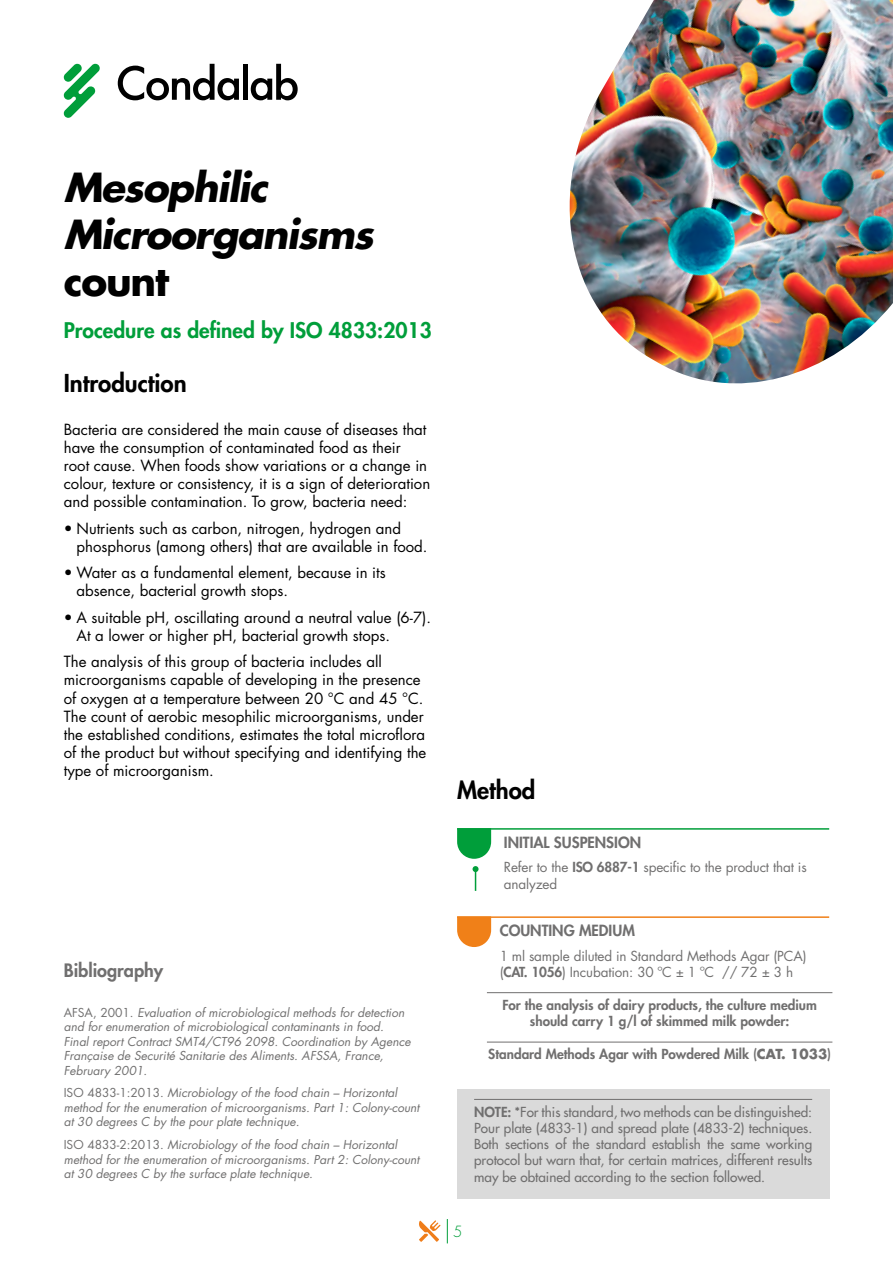
<style>
.page{position:relative;width:893px;height:1263px;background:#fff}
.page>*{position:absolute;margin:0;border:0;box-sizing:border-box;transform-origin:0 0}
.t1{font:italic 700 39px/46.8px "Futura Std";letter-spacing:-.03em;color:#000}
.t2{font:700 39px "Futura Std";letter-spacing:-.03em;color:#000}
.t3{font:800 24px "Futura Std";color:#000}
.t4{font:800 21px "Futura Std";color:#009e3a}
.t5{font:800 18px "Futura Std";color:#706f6f}
.t6{font:15px/18px "Futura Std";color:#000}
.t7{font:800 15px "Futura Std";color:#706f6f}
.t8{font:300 15px "Futura Std";color:#009e3a}
.t9{font:500 13.5px/16.2px "Futura Std";color:#706f6f;text-align:justify}
.t10{font:13.5px/16.2px "Futura Std";letter-spacing:-.01em;color:#706f6f}
.t11{font:800 13.5px/16.2px "Futura Std";color:#706f6f;text-align:center}
.t12{font:italic 12px/14.4px "Futura Std";color:#706f6f}
.s1{font-style:normal}
.s2{font-weight:800}
.s3{font-weight:700}
</style>
<div class="page">
<svg style="left:419px;top:1220px;width:21px;height:22px"></svg>
<svg style="left:447px;top:1219px;width:1px;height:24px"></svg>
<img style="left:569px;top:0;width:324px;height:384px">
<svg style="left:64px;top:64px;width:36px;height:54px"></svg>
<svg style="left:118px;top:64px;width:121px;height:36px"></svg>
<div style="left:243px;top:64px;width:5px;height:36px;background:#000"></div>
<svg style="left:251px;top:64px;width:47px;height:36px"></svg>
<svg style="left:457px;top:830px;width:34px;height:29px"></svg>
<svg style="left:473px;top:866px;width:6px;height:25px"></svg>
<hr style="left:457px;top:828px;width:372px;height:2px;background:#009e3a">
<hr style="left:487px;top:992px;width:345px;height:1px;background:#706f6f">
<hr style="left:487px;top:1042px;width:345px;height:1px;background:#706f6f">
<svg style="left:457px;top:918px;width:34px;height:29px"></svg>
<hr style="left:457px;top:916px;width:372px;height:2px;background:#f08018">
<div style="left:457px;top:1089px;width:372px;height:109px;background:#dadada"></div>
<hr style="left:474px;top:1099px;width:338px;height:1px;background:#706f6f">
<h1 class="t1" style="left:64px;top:165px;width:311px">Mesophilic<br>Microorganisms</h1>
<h1 class="t2" style="left:64px;top:255px;width:107px">count</h1>
<h3 class="t4" style="left:64px;top:317px;width:370px">Procedure as defined by ISO 4833:2013</h3>
<h2 class="t3" style="left:64px;top:368px;width:124px">Introduction</h2>
<p class="t6" style="left:64px;top:421px;width:368px">Bacteria are considered the main cause of diseases that have the consumption of contaminated food as their<br>root cause. When foods show variations or a change in colour, texture or consistency, it is a sign of deterioration and possible contamination. To grow, bacteria need:</p>
<p class="t6" style="left:77px;top:520px;width:353px;text-indent:-13px">• Nutrients such as carbon, nitrogen, hydrogen and phosphorus (among others) that are available in food.</p>
<p class="t6" style="left:77px;top:564px;width:311px;text-indent:-13px">• Water as a fundamental element, because in its absence, bacterial growth stops.</p>
<p class="t6" style="left:77px;top:609px;width:356px;text-indent:-13px">• A suitable pH, oscillating around a neutral value (6-7).<br>At a lower or higher pH, bacterial growth stops.</p>
<p class="t6" style="left:64px;top:653px;width:364px">The analysis of this group of bacteria includes all microorganisms capable of developing in the presence of oxygen at a temperature between 20 °C and 45 °C.<br>The count of aerobic mesophilic microorganisms, under the established conditions, estimates the total microflora of the product but without specifying and identifying the type of microorganism.</p>
<p class="t5" style="left:64px;top:959px;width:101px">Bibliography</p>
<p class="t12" style="left:64px;top:1005px;width:348px"><span class="s1">AFSA, 2001.</span> Evaluation of microbiological methods for detection and for enumeration of microbiological contaminants in food.<br>Final report Contract SMT4/CT96 2098. Coordination by Agence Française de Securité Sanitarie des Aliments. AFSSA, France, February 2001<span class="s1">.</span></p>
<p class="t12" style="left:64px;top:1086px;width:357px"><span class="s1">ISO 4833-1:2013.</span> Microbiology of the food chain – Horizontal method for the enumeration of microorganisms. Part 1: Colony-count at 30 degrees C by the pour plate technique.</p>
<p class="t12" style="left:64px;top:1138px;width:357px"><span class="s1">ISO 4833-2:2013.</span> Microbiology of the food chain – Horizontal method for the enumeration of microorganisms. Part 2: Colony-count at 30 degrees C by the surface plate technique.</p>
<h2 class="t3" style="left:457px;top:775px;width:80px">Method</h2>
<p class="t7" style="left:504px;top:833px;width:139px">INITIAL SUSPENSION</p>
<p class="t10" style="left:504px;top:859px;width:304px">Refer to the <span class="s2">ISO 6887-1</span> specific to the product that is analyzed</p>
<p class="t7" style="left:500px;top:921px;width:137px">COUNTING MEDIUM</p>
<p class="t10" style="left:500px;top:948px;width:308px">1 ml sample diluted in Standard Methods Agar (PCA) (<span class="s2">CAT. 1056</span>) Incubation: 30 ºC ± 1 ºC // 72 ± 3 h</p>
<p class="t11" style="left:502px;top:997px;width:316px">For the analysis of dairy products, the culture medium should carry 1 g/l of skimmed milk powder:</p>
<p class="t11" style="left:488px;top:1046px;width:344px">Standard Methods Agar with Powdered Milk (<span class="s3">CAT. 1033</span>)</p>
<p class="t9" style="left:474px;top:1104px;width:340px"><span class="s2">NOTE:</span> *For this standard, two methods can be distinguished:<br>Pour plate (4833-1) and spread plate (4833-2) techniques.<br>Both sections of the standard establish the same working protocol but warn that, for certain matrices, different results may be obtained according to the section followed.</p>
<p class="t8" style="left:453px;top:1222px;width:11px">5</p>
</div>
